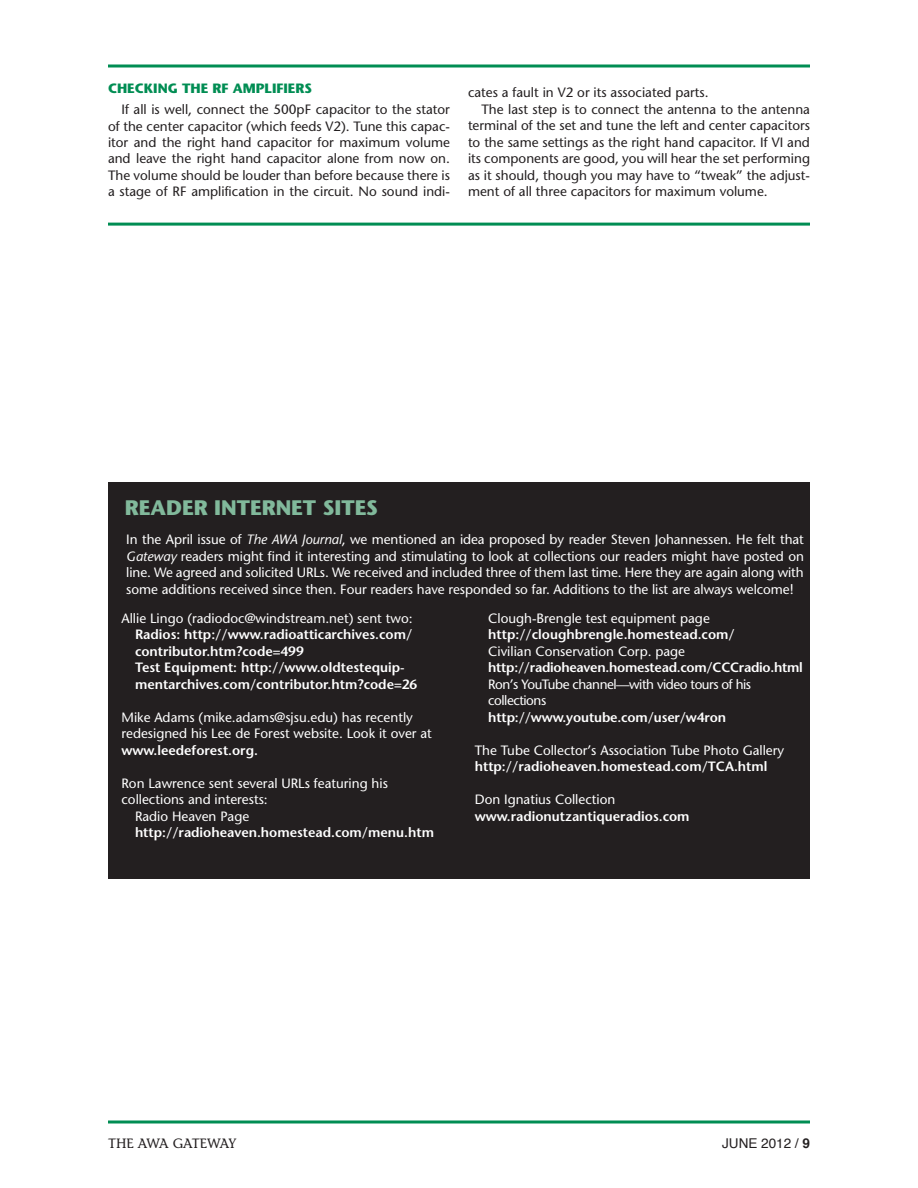
<style>
.page{position:relative;width:918px;height:1188px;background:#fff}
.page>*{position:absolute;margin:0;border:0;box-sizing:border-box;transform-origin:0 0}
.t1{font:700 21px "Stone Sans";color:#81b99b}
.t2{font:13.5px/16.5px "Stone Sans";color:#fff;text-align:justify}
.t3{font:13.5px/16.5px "Stone Sans";color:#231f20;text-align:justify}
.t4{font:600 13.5px/16.5px "Stone Sans";color:#fff}
.t5{font:13.5px/16.5px "Stone Sans";letter-spacing:-.035em;color:#fff}
.t6{font:600 13.5px "Stone Sans";letter-spacing:-.02em;color:#fff}
.t7{font:700 13.5px "Stone Sans";color:#008d53}
.t8{font:13.5px "Stone Informal";letter-spacing:-.035em;color:#231f20}
.t9{font:13.5px "Helvetica";color:#231f20}
.s1{font-style:italic}
.s2{font-weight:700}
</style>
<div class="page">
<svg style="left:108px;top:64px;width:702px;height:4px;background:#3fa97d"></svg>
<hr style="left:108px;top:223px;width:702px;height:3px;background:#008d53">
<svg style="left:108px;top:1120px;width:702px;height:4px;background:#3fa97d"></svg>
<div style="left:108px;top:482px;width:702px;height:397px;background:#231f20"></div>
<p class="t7" style="left:108px;top:83px;width:206px">CHECKING THE RF AMPLIFIERS</p>
<p class="t3" style="left:108px;top:102px;width:344px;text-indent:14px">If all is well, connect the 500pF capacitor to the stator of the center capacitor (which feeds V2). Tune this capac&shy;itor and the right hand capacitor for maximum volume and leave the right hand capacitor alone from now on.<br>The volume should be louder than before because there is a stage of RF amplification in the circuit. No sound indi-</p>
<p class="t3" style="left:468px;top:86px;width:242px">cates a fault in V2 or its associated parts.</p>
<p class="t3" style="left:482px;top:102px;width:330px">The last step is to connect the antenna to the antenna</p>
<p class="t3" style="left:468px;top:119px;width:344px">terminal of the set and tune the left and center capacitors</p>
<p class="t3" style="left:468px;top:135px;width:343px">to the same settings as the right hand capacitor. If VI and</p>
<p class="t3" style="left:468px;top:152px;width:344px">its components are good, you will hear the set performing</p>
<p class="t3" style="left:468px;top:168px;width:344px">as it should, though you may have to “tweak” the adjust-</p>
<p class="t3" style="left:468px;top:185px;width:301px">ment of all three capacitors for maximum volume.</p>
<h1 class="t1" style="left:125px;top:500px;width:255px">READER INTERNET SITES</h1>
<p class="t2" style="left:126px;top:533px;width:679px">In the April issue of <span class="s1">The AWA Journal</span>, we mentioned an idea proposed by reader Steven Johannessen. He felt that <span class="s1">Gateway</span> readers might find it interesting and stimulating to look at collections our readers might have posted on line. We agreed and solicited URLs. We received and included three of them last time. Here they are again along with some additions received since then. Four readers have responded so far. Additions to the list are always welcome!</p>
<p class="t2" style="left:122px;top:611px;width:293px">Allie Lingo (radiodoc@windstream.net) sent two:</p>
<p class="t4" style="left:135px;top:628px;width:284px">Radios: http://www.radioatticarchives.com/ contributor.htm?code=499<br>Test Equipment: http://www.oldtestequip&shy;mentarchives.com/contributor.htm?code=26</p>
<p class="t2" style="left:122px;top:710px;width:312px">Mike Adams (mike.adams@sjsu.edu) has recently redesigned his Lee de Forest website. Look it over at</p>
<p class="t4" style="left:122px;top:743px;width:138px">www.leedeforest.org.</p>
<p class="t2" style="left:122px;top:776px;width:268px">Ron Lawrence sent several URLs featuring his</p>
<p class="t2" style="left:122px;top:793px;width:148px">collections and interests:</p>
<p class="t2" style="left:135px;top:809px;width:116px">Radio Heaven Page</p>
<p class="t4" style="left:135px;top:826px;width:301px">http://radioheaven.homestead.com/menu.htm</p>
<p class="t2" style="left:488px;top:611px;width:223px">Clough-Brengle test equipment page</p>
<p class="t4" style="left:488px;top:628px;width:248px">http://cloughbrengle.homestead.com/</p>
<p class="t2" style="left:488px;top:644px;width:198px">Civilian Conservation Corp. page</p>
<p class="t6" style="left:488px;top:662px;width:316px">http://radioheaven.homestead.com/CCCradio.html</p>
<p class="t5" style="left:488px;top:677px;width:264px">Ron’s YouTube channel—with video tours of his collections</p>
<p class="t4" style="left:488px;top:710px;width:239px">http://www.youtube.com/user/w4ron</p>
<p class="t2" style="left:475px;top:743px;width:311px">The Tube Collector’s Association Tube Photo Gallery</p>
<p class="t4" style="left:475px;top:760px;width:294px">http://radioheaven.homestead.com/TCA.html</p>
<p class="t2" style="left:475px;top:793px;width:142px">Don Ignatius Collection</p>
<p class="t4" style="left:475px;top:809px;width:216px">www.radionutzantiqueradios.com</p>
<p class="t8" style="left:108px;top:1136px;width:130px">THE AWA GATEWAY</p>
<p class="t9" style="left:722px;top:1138px;width:89px">JUNE 2012 / <span class="s2">9</span></p>
</div>
